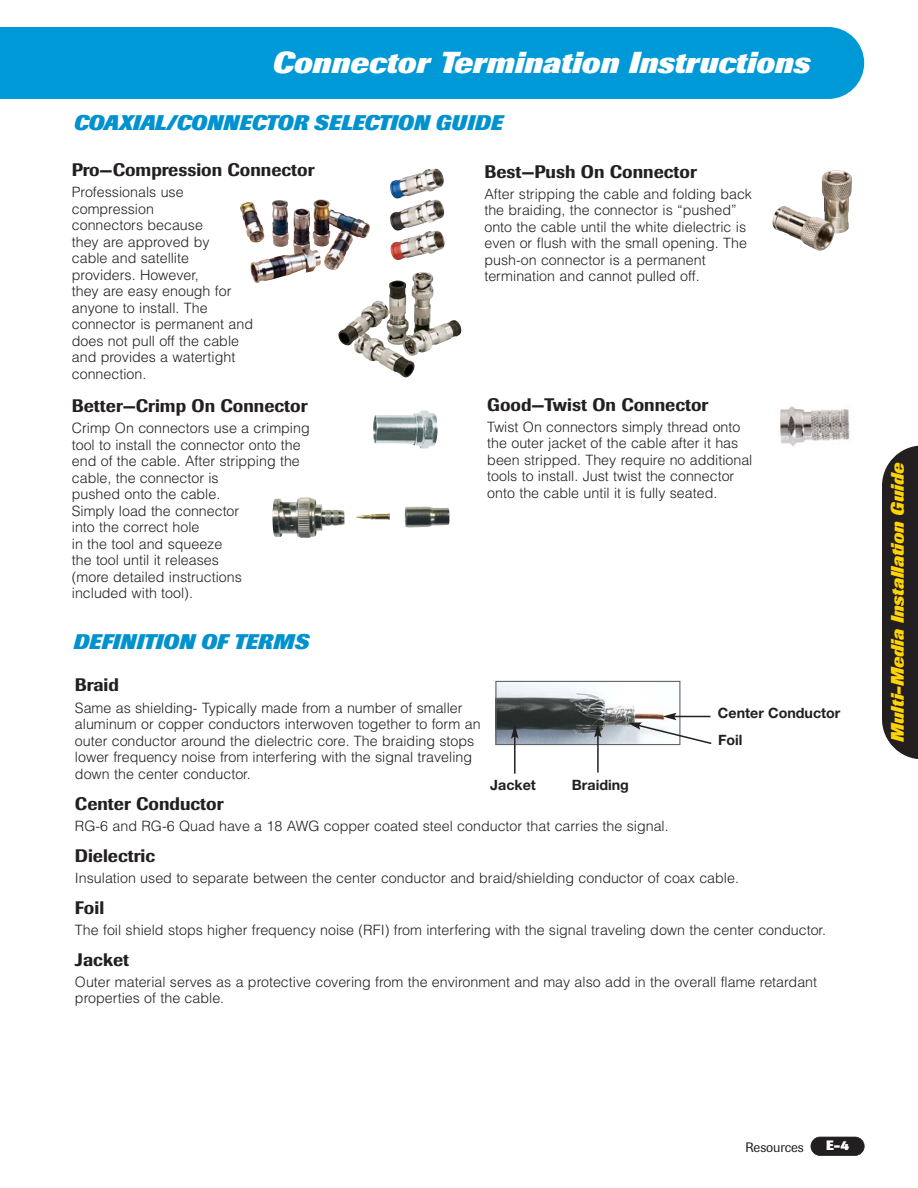
<style>
.page{position:relative;width:918px;height:1188px;background:#fff}
.page>*{position:absolute;margin:0;border:0;box-sizing:border-box;transform-origin:0 0}
.t1{font:italic 800 30px "Imago";color:#fff}
.t2{font:italic 800 21px "Imago";color:#0092cf}
.t3{font:500 18px "Imago";color:#231f20}
.t4{font:italic 800 18px "Imago";color:#ffd400}
.t5{font:300 14.25px/16.5px "Helvetica";color:#231f20}
.t6{font:700 14.25px/26.8px "Helvetica Neue";color:#231f20}
.t7{font:13.5px "Imago";letter-spacing:-.01em;color:#231f20}
.t8{font:800 13.5px "Imago";color:#fff}
</style>
<div class="page">
<div style="left:811px;top:1137px;width:53px;height:18px;background:#231f20;border-radius:9px"></div>
<div style="left:811px;top:1137px;width:54px;height:19px;border:2px solid #231f20;border-radius:10px"></div>
<div style="left:93px;top:27px;width:771px;height:72px;background:#0099d8"></div>
<div style="left:882px;top:446px;width:36px;height:313px;background:#231f20"></div>
<div style="left:0;top:27px;width:93px;height:72px;background:#0099d8"></div>
<img style="left:373px;top:410px;width:65px;height:39px">
<img style="left:390px;top:168px;width:55px;height:92px">
<img style="left:250px;top:200px;width:120px;height:83px">
<img style="left:381px;top:272px;width:80px;height:84px">
<img style="left:272px;top:498px;width:178px;height:40px">
<img style="left:780px;top:406px;width:70px;height:40px">
<img style="left:497px;top:683px;width:180px;height:60px">
<div style="left:495px;top:681px;width:185px;height:64px;border:1px solid #636466"></div>
<svg style="left:628px;top:713px;width:84px;height:32px"></svg>
<hr style="left:514px;top:736px;width:2px;height:38px;background:#231f20">
<svg style="left:511px;top:725px;width:8px;height:14px"></svg>
<hr style="left:597px;top:735px;width:2px;height:38px;background:#231f20">
<svg style="left:594px;top:724px;width:8px;height:14px"></svg>
<img style="left:772px;top:170px;width:80px;height:81px">
<h1 class="t1" style="left:273px;top:52px;width:539px">Connector Termination Instructions</h1>
<h2 class="t2" style="left:74px;top:115px;width:430px">COAXIAL/CONNECTOR SELECTION GUIDE</h2>
<p class="t3" style="left:72px;top:164px;width:244px">Pro—Compression Connector</p>
<p class="t5" style="left:72px;top:186px;width:183px">Professionals use compression<br>connectors because<br>they are approved by<br>cable and satellite providers. However,<br>they are easy enough for anyone to install. The connector is permanent and does not pull off the cable and provides a watertight connection.</p>
<p class="t3" style="left:72px;top:400px;width:237px">Better—Crimp On Connector</p>
<p class="t5" style="left:72px;top:421px;width:239px">Crimp On connectors use a crimping tool to install the connector onto the end of the cable. After stripping the cable, the connector is<br>pushed onto the cable.<br>Simply load the connector<br>into the correct hole<br>in the tool and squeeze<br>the tool until it releases<br>(more detailed instructions<br>included with tool).</p>
<p class="t3" style="left:484px;top:165px;width:214px">Best—Push On Connector</p>
<p class="t5" style="left:484px;top:187px;width:269px">After stripping the cable and folding back the braiding, the connector is “pushed” onto the cable until the white dielectric is even or flush with the small opening. The push-on connector is a permanent termination and cannot pulled off.</p>
<p class="t3" style="left:487px;top:398px;width:223px">Good—Twist On Connector</p>
<p class="t5" style="left:487px;top:420px;width:267px">Twist On connectors simply thread onto the outer jacket of the cable after it has been stripped. They require no additional tools to install. Just twist the connector onto the cable until it is fully seated.</p>
<h2 class="t2" style="left:73px;top:634px;width:237px">DEFINITION OF TERMS</h2>
<p class="t3" style="left:75px;top:679px;width:45px">Braid</p>
<p class="t5" style="left:75px;top:701px;width:407px">Same as shielding- Typically made from a number of smaller aluminum or copper conductors interwoven together to form an outer conductor around the dielectric core. The braiding stops lower frequency noise from interfering with the signal traveling down the center conductor.</p>
<p class="t3" style="left:75px;top:797px;width:150px">Center Conductor</p>
<p class="t5" style="left:75px;top:819px;width:595px">RG-6 and RG-6 Quad have a 18 AWG copper coated steel conductor that carries the signal.</p>
<p class="t3" style="left:75px;top:849px;width:82px">Dielectric</p>
<p class="t5" style="left:75px;top:871px;width:665px">Insulation used to separate between the center conductor and braid/shielding conductor of coax cable.</p>
<p class="t3" style="left:75px;top:901px;width:31px">Foil</p>
<p class="t5" style="left:75px;top:923px;width:753px">The foil shield stops higher frequency noise (RFI) from interfering with the signal traveling down the center conductor.</p>
<p class="t3" style="left:75px;top:953px;width:56px">Jacket</p>
<p class="t5" style="left:75px;top:975px;width:744px">Outer material serves as a protective covering from the environment and may also add in the overall flame retardant properties of the cable.</p>
<p class="t6" style="left:718px;top:701px;width:124px">Center Conductor<br>Foil</p>
<p class="t6" style="left:490px;top:773px;width:47px">Jacket</p>
<p class="t6" style="left:572px;top:773px;width:58px">Braiding</p>
<p class="t4" style="left:891px;top:742px;width:281px;rotate:-90deg">Multi-Media Installation Guide</p>
<p class="t7" style="left:746px;top:1143px;width:60px">Resources</p>
<p class="t8" style="left:826px;top:1140px;width:25px">E-4</p>
</div>
